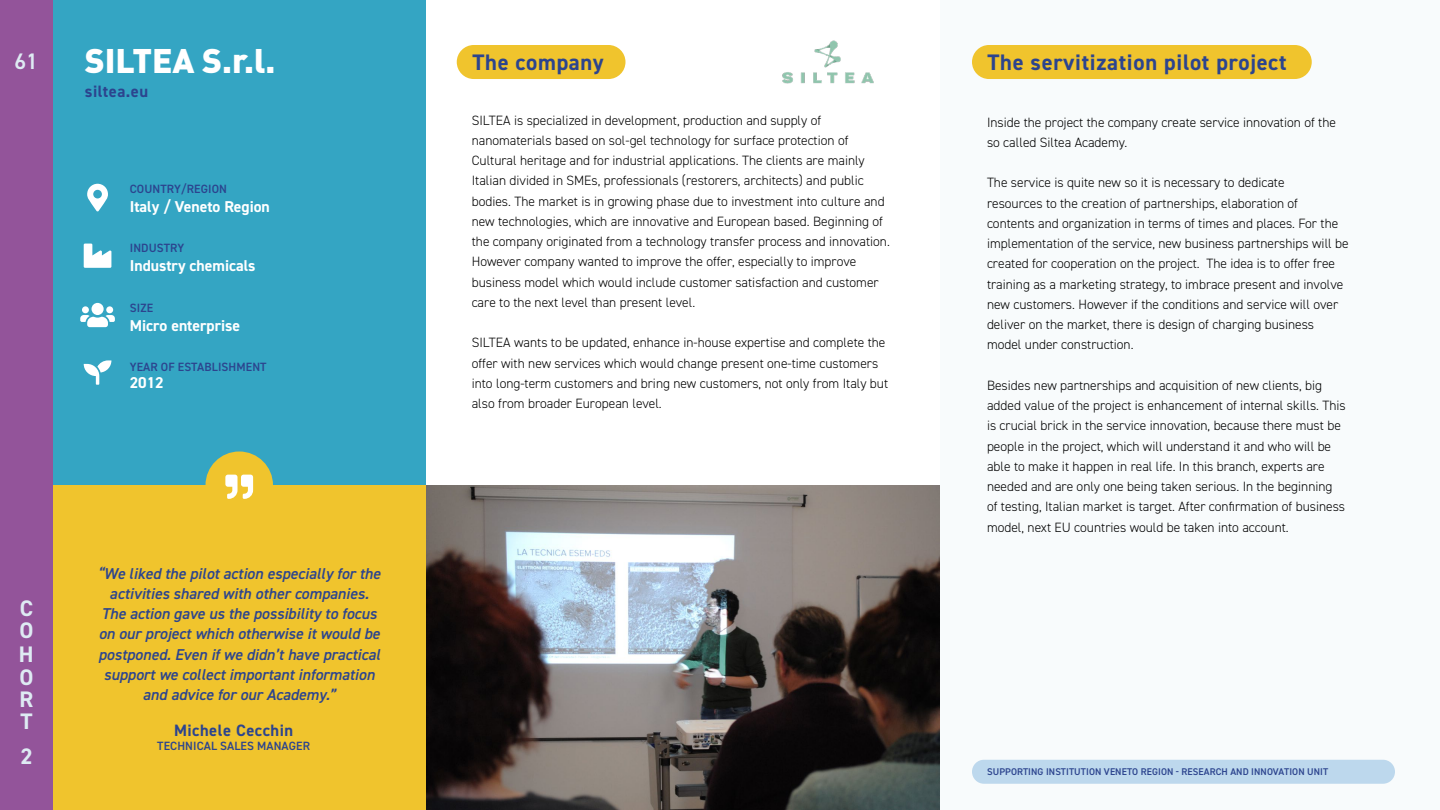
<style>
.page{position:relative;width:1440px;height:810px;background:#fff}
.page>*{position:absolute;margin:0;border:0;box-sizing:border-box;transform-origin:0 0}
.t1{font:900 33.75px "DIN";color:#fff}
.t2{font:700 22.5px "DIN2014";letter-spacing:.03em;color:#2c448e}
.t3{font:700 22.5px/22.6px "DIN2014";color:#deebf3;text-align:justify}
.t4{font:600 22.5px "DIN2014";color:#deebf3}
.t5{font:700 16.5px "DIN2014";letter-spacing:.03em;color:#2c448e}
.t6{font:italic 600 15.75px/20.2px "DIN2014";color:#2c448e;text-align:center}
.t7{font:700 15.75px "DIN2014";color:#fff}
.t8{font:300 13.5px/20.2px "DIN2014";color:#000}
.t9{font:600 12px "DIN2014";letter-spacing:.01em;color:#2c448e}
.t10{font:600 9.75px "DIN2014";letter-spacing:.01em;color:#2c448e}
</style>
<div class="page">
<div style="left:940px;top:0;width:500px;height:810px;background:#f8fbfc"></div>
<div style="left:4px;top:0;width:422px;height:810px;background:#34a5c3"></div>
<div style="left:52px;top:485px;width:374px;height:325px;background:#f0c42d"></div>
<div style="left:208px;top:454px;width:63px;height:63px;background:#f0c42d;border-radius:50%"></div>
<div style="left:206px;top:451px;width:67px;height:68px;border:5px solid #f0c42d;border-radius:50%"></div>
<svg style="left:225px;top:475px;width:28px;height:24px"></svg>
<div style="left:0;top:0;width:52px;height:810px;background:#93549a"></div>
<div style="left:457px;top:45px;width:169px;height:34px;background:#f0c42d;border-radius:17px"></div>
<div style="left:972px;top:45px;width:340px;height:34px;background:#f0c42d;border-radius:17px"></div>
<img style="left:426px;top:485px;width:514px;height:325px">
<svg style="left:87px;top:184px;width:21px;height:28px"></svg>
<svg style="left:84px;top:360px;width:27px;height:25px"></svg>
<svg style="left:80px;top:303px;width:35px;height:24px"></svg>
<svg style="left:84px;top:244px;width:27px;height:24px"></svg>
<div style="left:972px;top:760px;width:423px;height:24px;background:#bdd8ed;border-radius:12px"></div>
<img style="left:782px;top:40px;width:92px;height:44px">
<h2 class="t4" style="left:15px;top:47px;width:25px">61</h2>
<h1 class="t1" style="left:85px;top:38px;width:192px">SILTEA S.r.l.</h1>
<p class="t5" style="left:85px;top:81px;width:65px">siltea.eu</p>
<p class="t9" style="left:130px;top:181px;width:99px">COUNTRY/REGION</p>
<p class="t7" style="left:130px;top:196px;width:142px">Italy / Veneto Region</p>
<p class="t9" style="left:130px;top:240px;width:56px">INDUSTRY</p>
<p class="t7" style="left:130px;top:255px;width:127px">Industry chemicals</p>
<p class="t9" style="left:130px;top:300px;width:25px">SIZE</p>
<p class="t7" style="left:130px;top:315px;width:112px">Micro enterprise</p>
<p class="t9" style="left:130px;top:359px;width:138px">YEAR OF ESTABLISHMENT</p>
<p class="t7" style="left:130px;top:372px;width:36px">2012</p>
<h2 class="t3" style="left:19px;top:597px;width:16px">C O H O R T</h2>
<h2 class="t3" style="left:20px;top:744px;width:14px">2</h2>
<p class="t6" style="left:98px;top:563px;width:284px">“We liked the pilot action especially for the activities shared with other companies.<br>The action gave us the possibility to focus on our project which otherwise it would be postponed. Even if we didn’t have practical support we collect important information and advice for our Academy.”</p>
<p class="t5" style="left:174px;top:719px;width:121px">Michele Cecchin</p>
<p class="t9" style="left:157px;top:738px;width:154px">TECHNICAL SALES MANAGER</p>
<h2 class="t2" style="left:472px;top:47px;width:133px">The company</h2>
<h2 class="t2" style="left:988px;top:47px;width:300px">The servitization pilot project</h2>
<p class="t8" style="left:472px;top:110px;width:420px">SILTEA is specialized in development, production and supply of nanomaterials based on sol-gel technology for surface protection of Cultural heritage and for industrial applications. The clients are mainly Italian divided in SMEs, professionals (restorers, architects) and public bodies. The market is in growing phase due to investment into culture and new technologies, which are innovative and European based. Beginning of the company originated from a technology transfer process and innovation.<br>However company wanted to improve the offer, especially to improve business model which would include customer satisfaction and customer care to the next level than present level.</p>
<p class="t8" style="left:472px;top:333px;width:418px">SILTEA wants to be updated, enhance in-house expertise and complete the offer with new services which would change present one-time customers into long-term customers and bring new customers, not only from Italy but also from broader European level.</p>
<p class="t8" style="left:987px;top:112px;width:351px">Inside the project the company create service innovation of the so called Siltea Academy.</p>
<p class="t8" style="left:987px;top:173px;width:363px">The service is quite new so it is necessary to dedicate<br>resources to the creation of partnerships, elaboration of contents and organization in terms of times and places. For the implementation of the service, new business partnerships will be created for cooperation on the project. The idea is to offer free training as a marketing strategy, to imbrace present and involve new customers. However if the conditions and service will over deliver on the market, there is design of charging business model under construction.</p>
<p class="t8" style="left:987px;top:375px;width:360px">Besides new partnerships and acquisition of new clients, big added value of the project is enhancement of internal skills. This is crucial brick in the service innovation, because there must be people in the project, which will understand it and who will be able to make it happen in real life. In this branch, experts are needed and are only one being taken serious. In the beginning of testing, Italian market is target. After confirmation of business model, next EU countries would be taken into account.</p>
<p class="t10" style="left:987px;top:765px;width:343px">SUPPORTING INSTITUTION VENETO REGION - RESEARCH AND INNOVATION UNIT</p>
</div>
